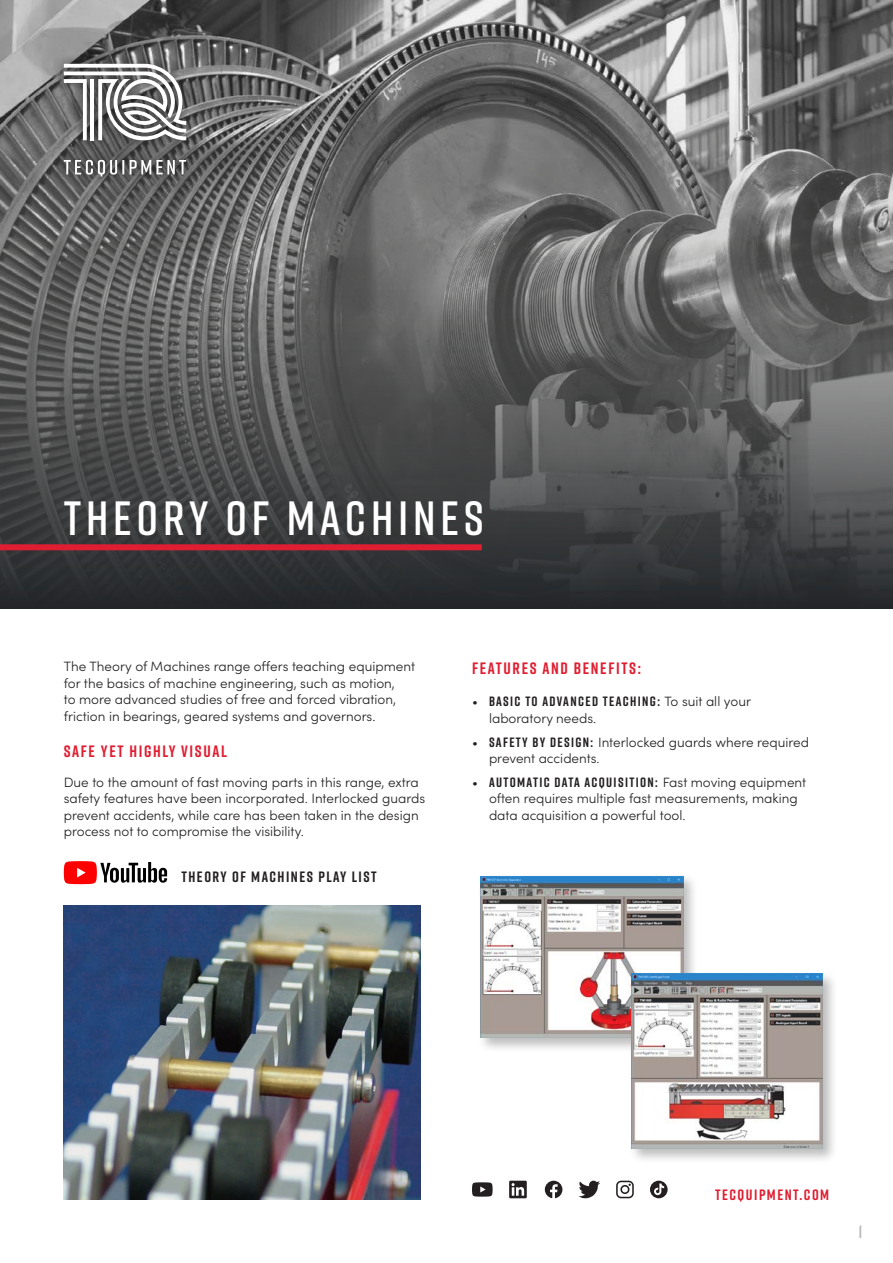
<style>
.page{position:relative;width:893px;height:1263px;background:#fff}
.page>*{position:absolute;margin:0;border:0;box-sizing:border-box;transform-origin:0 0}
.t1{font:600 48px "Rift";letter-spacing:.1em;color:#fff}
.t2{font:600 18px "Rift";color:#b4b7b4}
.Sub_heading{font:700 16.5px "Rift";letter-spacing:.1em;color:#e01e32}
.Sub_heading-2{font:700 15px "Rift";letter-spacing:.1em;color:#231f20}
.t3{font:700 15px "Rift";letter-spacing:.1em;color:#e01e32}
.Body_text{font:300 13.5px/16.5px "Sofia Pro";color:#231f20}
.Bullets{font:300 13.5px/16.5px "Sofia Pro";color:#231f20}
.s1{font-family:"Rift";font-weight:700}
</style>
<div class="page">
<img style="left:0;top:0;width:893px;height:100px">
<svg style="left:0;top:100px;width:893px;height:508px;background:#595a5a"></svg>
<div style="left:55px;top:54px;width:140px;height:131px;background:#231f20;opacity:.75"></div>
<svg style="left:64px;top:64px;width:122px;height:76px"></svg>
<svg style="left:64px;top:160px;width:122px;height:16px"></svg>
<img style="left:64px;top:906px;width:357px;height:293px">
<div style="left:478px;top:873px;width:220px;height:180px;background:#231f20;opacity:.3"></div>
<img style="left:481px;top:876px;width:202px;height:161px">
<div style="left:628px;top:971px;width:209px;height:193px;background:#231f20;opacity:.3"></div>
<img style="left:631px;top:974px;width:191px;height:175px">
<svg style="left:64px;top:861px;width:104px;height:23px"></svg>
<div style="left:0;top:544px;width:482px;height:6px;background:#e01e32"></div>
<svg style="left:578px;top:1180px;width:22px;height:19px"></svg>
<svg style="left:509px;top:1181px;width:18px;height:17px"></svg>
<svg style="left:616px;top:1181px;width:18px;height:17px"></svg>
<svg style="left:472px;top:1182px;width:21px;height:14px"></svg>
<svg style="left:545px;top:1181px;width:17px;height:17px"></svg>
<svg style="left:650px;top:1181px;width:18px;height:17px"></svg>
<p class="t1" style="left:64px;top:484px;width:421px">THEORY OF MACHINES</p>
<p class="Body_text" style="left:64px;top:657px;width:353px">The Theory of Machines range offers teaching equipment for the basics of machine engineering, such as motion,<br>to more advanced studies of free and forced vibration, friction in bearings, geared systems and governors.</p>
<p class="Sub_heading" style="left:64px;top:740px;width:165px">SAFE YET HIGHLY VISUAL</p>
<p class="Body_text" style="left:64px;top:773px;width:363px">Due to the amount of fast moving parts in this range, extra safety features have been incorporated. Interlocked guards prevent accidents, while care has been taken in the design process not to compromise the visibility.</p>
<p class="Sub_heading-2" style="left:181px;top:866px;width:197px">THEORY OF MACHINES PLAY LIST</p>
<p class="Sub_heading" style="left:472px;top:656px;width:170px">FEATURES AND BENEFITS:</p>
<p class="Bullets" style="left:489px;top:693px;width:264px;text-indent:-17px">• <span class="s1">BASIC TO ADVANCED TEACHING:</span> To suit all your laboratory needs.</p>
<p class="Bullets" style="left:489px;top:733px;width:322px;text-indent:-17px">• <span class="s1">SAFETY BY DESIGN:</span> Interlocked guards where required prevent accidents.</p>
<p class="Bullets" style="left:489px;top:773px;width:319px;text-indent:-17px">• <span class="s1">AUTOMATIC DATA ACQUISITION:</span> Fast moving equipment often requires multiple fast measurements, making data acquisition a powerful tool.</p>
<p class="t3" style="left:715px;top:1184px;width:116px">TECQUIPMENT.COM</p>
<h2 class="t2" style="left:858px;top:1219px;width:6px">1</h2>
</div>
